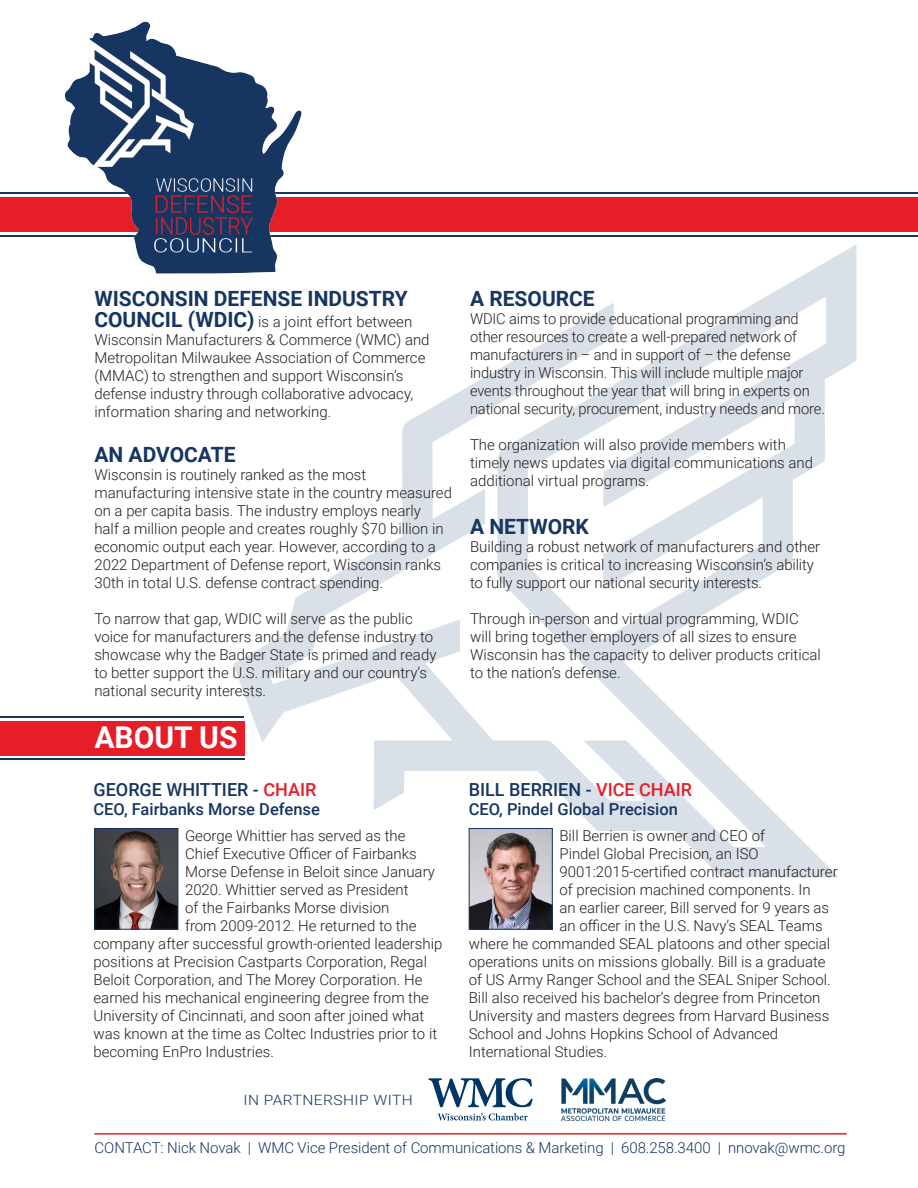
<style>
.page{position:relative;width:918px;height:1188px;background:#fff}
.page>*{position:absolute;margin:0;border:0;box-sizing:border-box;transform-origin:0 0}
.t1{font:700 30px "Roboto";color:#fff}
.t2{font:700 21px "Roboto";color:#163561}
.t3{font:500 18px "Roboto";color:#163561}
.t4{font:500 16.5px "Roboto";color:#163561}
.t5{font:300 15px/18px "Roboto";color:#231f20}
.t6{font:300 15px "Roboto";letter-spacing:-.005em;color:#163561}
.t7{font:300 14.1px "Roboto";letter-spacing:.03em;color:#163561;scale:1.1 1}
.s1{font-weight:700;font-size:21px;color:#163561}
.s2{color:#e61e27}
</style>
<div class="page">
<svg style="left:233px;top:245px;width:623px;height:633px"></svg>
<hr style="left:0;top:235px;width:918px;height:1px;background:#163561">
<hr style="left:0;top:193px;width:918px;height:1px;background:#163561">
<div style="left:0;top:197px;width:918px;height:35px;background:#e61e27"></div>
<img style="left:61px;top:21px;width:249px;height:257px">
<img style="left:96px;top:830px;width:80px;height:98px">
<div style="left:94px;top:828px;width:84px;height:102px;border:1px solid #163561"></div>
<img style="left:471px;top:830px;width:80px;height:98px">
<div style="left:469px;top:828px;width:84px;height:102px;border:1px solid #163561"></div>
<hr style="left:0;top:759px;width:244px;height:1px;background:#163561">
<hr style="left:0;top:716px;width:243px;height:2px;background:#163561">
<div style="left:0;top:721px;width:244px;height:35px;background:#e61e27"></div>
<hr style="left:94px;top:1133px;width:753px;height:2px;background:#e61e27">
<svg style="left:438px;top:1113px;width:90px;height:7px"></svg>
<svg style="left:429px;top:1078px;width:104px;height:29px"></svg>
<img style="left:562px;top:1078px;width:103px;height:42px">
<h2 class="t2" style="left:94px;top:284px;width:315px">WISCONSIN DEFENSE INDUSTRY</h2>
<p class="t5" style="left:94px;top:312px;width:337px"><span class="s1">COUNCIL (WDIC)</span> is a joint effort between Wisconsin Manufacturers &amp; Commerce (WMC) and Metropolitan Milwaukee Association of Commerce (MMAC) to strengthen and support Wisconsin’s defense industry through collaborative advocacy, information sharing and networking.</p>
<h2 class="t2" style="left:94px;top:439px;width:143px">AN ADVOCATE</h2>
<p class="t5" style="left:94px;top:465px;width:359px">Wisconsin is routinely ranked as the most manufacturing intensive state in the country measured on a per capita basis. The industry employs nearly<br>half a million people and creates roughly $70 billion in economic output each year. However, according to a 2022 Department of Defense report, Wisconsin ranks 30th in total U.S. defense contract spending.</p>
<p class="t5" style="left:94px;top:609px;width:344px">To narrow that gap, WDIC will serve as the public voice for manufacturers and the defense industry to showcase why the Badger State is primed and ready to better support the U.S. military and our country’s national security interests.</p>
<h1 class="t1" style="left:94px;top:717px;width:145px">ABOUT US</h1>
<p class="t3" style="left:94px;top:777px;width:224px">GEORGE WHITTIER - <span class="s2">CHAIR</span></p>
<p class="t4" style="left:94px;top:798px;width:228px">CEO, Fairbanks Morse Defense</p>
<p class="t5" style="left:185px;top:826px;width:222px">George Whittier has served as the</p>
<p class="t5" style="left:185px;top:844px;width:233px">Chief Executive Officer of Fairbanks</p>
<p class="t5" style="left:185px;top:862px;width:251px">Morse Defense in Beloit since January</p>
<p class="t5" style="left:185px;top:880px;width:225px">2020. Whittier served as President</p>
<p class="t5" style="left:185px;top:898px;width:206px">of the Fairbanks Morse division</p>
<p class="t5" style="left:185px;top:916px;width:233px">from 2009-2012. He returned to the</p>
<p class="t5" style="left:94px;top:934px;width:350px">company after successful growth-oriented leadership</p>
<p class="t5" style="left:94px;top:952px;width:335px">positions at Precision Castparts Corporation, Regal</p>
<p class="t5" style="left:94px;top:970px;width:330px">Beloit Corporation, and The Morey Corporation. He</p>
<p class="t5" style="left:94px;top:988px;width:337px">earned his mechanical engineering degree from the</p>
<p class="t5" style="left:94px;top:1006px;width:332px">University of Cincinnati, and soon after joined what</p>
<p class="t5" style="left:94px;top:1024px;width:345px">was known at the time as Coltec Industries prior to it</p>
<p class="t5" style="left:94px;top:1042px;width:182px">becoming EnPro Industries.</p>
<p class="t7" style="left:244px;top:1090px;width:156px">IN PARTNERSHIP WITH</p>
<h2 class="t2" style="left:470px;top:284px;width:126px">A RESOURCE</h2>
<p class="t5" style="left:470px;top:309px;width:356px">WDIC aims to provide educational programming and other resources to create a well-prepared network of manufacturers in – and in support of – the defense industry in Wisconsin. This will include multiple major events throughout the year that will bring in experts on national security, procurement, industry needs and more.</p>
<p class="t5" style="left:470px;top:435px;width:345px">The organization will also provide members with timely news updates via digital communications and additional virtual programs.</p>
<h2 class="t2" style="left:470px;top:511px;width:120px">A NETWORK</h2>
<p class="t5" style="left:470px;top:537px;width:352px">Building a robust network of manufacturers and other companies is critical to increasing Wisconsin’s ability to fully support our national security interests.</p>
<p class="t5" style="left:470px;top:609px;width:352px">Through in-person and virtual programming, WDIC will bring together employers of all sizes to ensure Wisconsin has the capacity to deliver products critical to the nation’s defense.</p>
<p class="t3" style="left:469px;top:777px;width:225px">BILL BERRIEN - <span class="s2">VICE CHAIR</span></p>
<p class="t4" style="left:469px;top:798px;width:211px">CEO, Pindel Global Precision</p>
<p class="t5" style="left:559px;top:826px;width:207px">Bill Berrien is owner and CEO of</p>
<p class="t5" style="left:559px;top:844px;width:201px">Pindel Global Precision, an ISO</p>
<p class="t5" style="left:559px;top:862px;width:280px">9001:2015-certified contract manufacturer</p>
<p class="t5" style="left:559px;top:880px;width:253px">of precision machined components. In</p>
<p class="t5" style="left:559px;top:898px;width:271px">an earlier career, Bill served for 9 years as</p>
<p class="t5" style="left:559px;top:916px;width:265px">an officer in the U.S. Navy’s SEAL Teams</p>
<p class="t5" style="left:469px;top:934px;width:363px">where he commanded SEAL platoons and other special</p>
<p class="t5" style="left:469px;top:952px;width:358px">operations units on missions globally. Bill is a graduate</p>
<p class="t5" style="left:469px;top:970px;width:363px">of US Army Ranger School and the SEAL Sniper School.</p>
<p class="t5" style="left:469px;top:988px;width:353px">Bill also received his bachelor’s degree from Princeton</p>
<p class="t5" style="left:469px;top:1006px;width:362px">University and masters degrees from Harvard Business</p>
<p class="t5" style="left:469px;top:1024px;width:311px">School and Johns Hopkins School of Advanced</p>
<p class="t5" style="left:469px;top:1042px;width:140px">International Studies.</p>
<p class="t6" style="left:95px;top:1137px;width:753px">CONTACT: Nick Novak | WMC Vice President of Communications &amp; Marketing | 608.258.3400 | nnovak@wmc.org</p>
</div>
